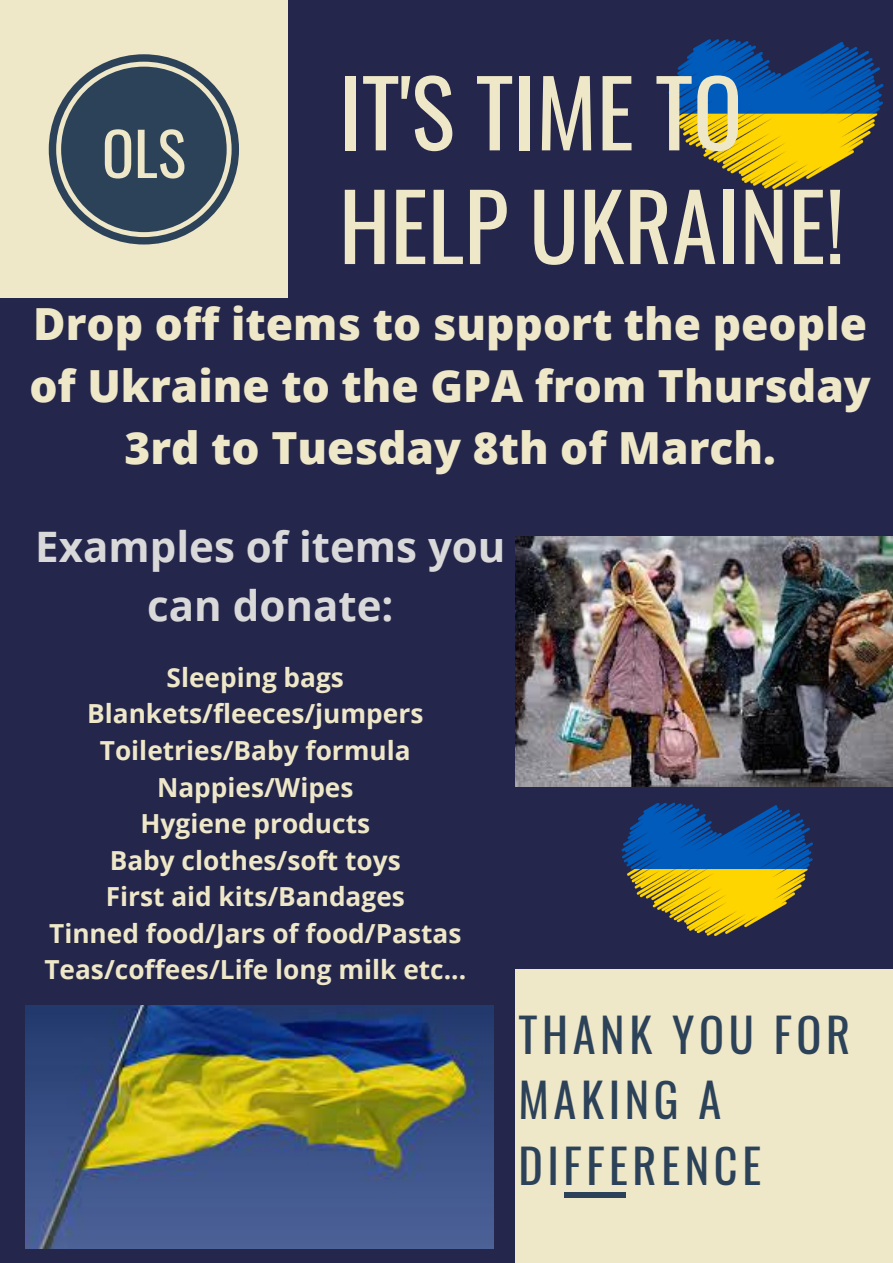
<style>
.page{position:relative;width:893px;height:1263px;background:#24264b}
.page>*{position:absolute;margin:0;border:0;box-sizing:border-box;transform-origin:0 0}
.t1{font:91.65px/113.7px "Oswald";color:#eee7c8}
.t2{font:59.62px "Oswald";color:#eee7c8}
.t3{font:46.35px/65.2px "Oswald";letter-spacing:.1em;color:#2c4259}
.t4{font:800 44.25px/61.9px "Open Sans";color:#eee7c8;text-align:center}
.t5{font:700 42px/58.5px "Open Sans";color:#d9d9d9;text-align:center}
.t6{font:700 26.25px/36.6px "Open Sans";color:#eee7c8;text-align:center}
</style>
<div class="page">
<div style="left:0;top:0;width:288px;height:297px;background:#eee7c8"></div>
<svg style="left:49px;top:54px;width:190px;height:190px"></svg>
<div style="left:61px;top:67px;width:166px;height:165px;background:#2c4259;border-radius:50%"></div>
<div style="left:515px;top:969px;width:378px;height:294px;background:#eee7c8"></div>
<div style="left:564px;top:1192px;width:62px;height:5px;background:#2c4259"></div>
<img style="left:515px;top:536px;width:378px;height:250px">
<img style="left:25px;top:1005px;width:469px;height:244px">
<img style="left:607px;top:767px;width:218px;height:169px">
<img style="left:668px;top:39px;width:216px;height:150px">
<p class="t2" style="left:102px;top:107px;width:85px">OLS</p>
<p class="t1" style="left:339px;top:52px;width:507px">IT'S TIME TO<br>HELP UKRAINE!</p>
<p class="t4" style="left:29px;top:292px;width:843px">Drop off items to support the people of Ukraine to the GPA from Thursday<br>3rd to Tuesday 8th of March.</p>
<p class="t5" style="left:35px;top:517px;width:472px">Examples of items you can donate:</p>
<p class="t6" style="left:87px;top:658px;width:338px">Sleeping bags<br>Blankets/fleeces/jumpers</p>
<p class="t6" style="left:100px;top:731px;width:312px">Toiletries/Baby formula<br>Nappies/Wipes</p>
<p class="t6" style="left:140px;top:805px;width:231px">Hygiene products</p>
<p class="t6" style="left:110px;top:841px;width:293px">Baby clothes/soft toys</p>
<p class="t6" style="left:106px;top:878px;width:301px">First aid kits/Bandages</p>
<p class="t6" style="left:49px;top:914px;width:414px">Tinned food/Jars of food/Pastas</p>
<p class="t6" style="left:44px;top:951px;width:423px">Teas/coffees/Life long milk etc...</p>
<p class="t3" style="left:518px;top:1000px;width:333px">THANK YOU FOR<br>MAKING A<br>DIFFERENCE</p>
</div>
